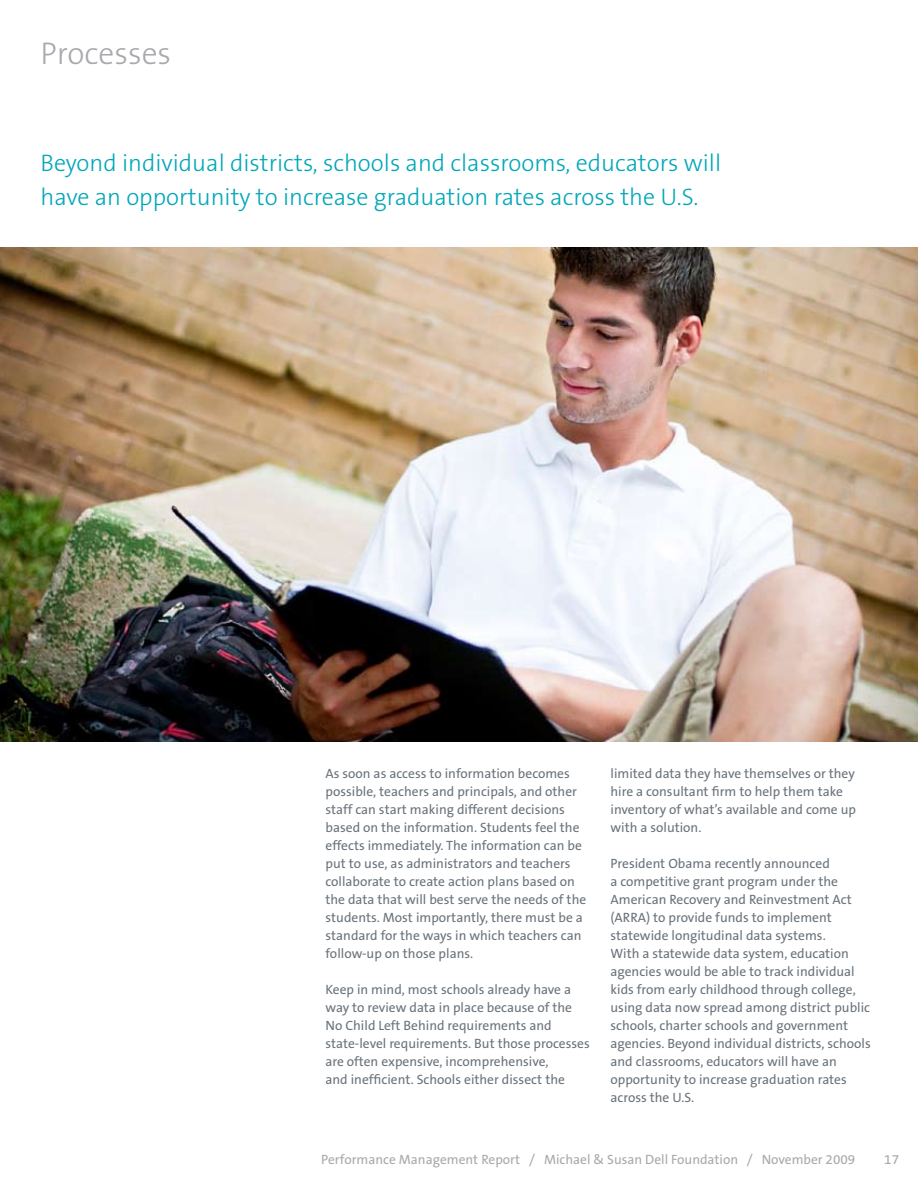
<style>
.page{position:relative;width:918px;height:1188px;background:#fff}
.page>*{position:absolute;margin:0;border:0;box-sizing:border-box;transform-origin:0 0}
.t1{font:300 31.5px "The Sans B3";color:#a7a9ac}
.t2{font:300 24px/34.5px "The Sans B3";color:#00a7b8}
.t3{font:13.5px/18px "The Sans B5 Plain";color:#6a737b}
.t4{font:13.5px "The Sans B5 Plain";color:#a7a9ac}
</style>
<div class="page">
<img style="left:0;top:248px;width:918px;height:493px">
<h1 class="t1" style="left:40px;top:36px;width:132px">Processes</h1>
<h2 class="t2" style="left:40px;top:146px;width:682px">Beyond individual districts, schools and classrooms, educators will have an opportunity to increase graduation rates across the U.S.</h2>
<p class="t3" style="left:326px;top:765px;width:262px">As soon as access to information becomes possible, teachers and principals, and other staff can start making different decisions based on the information. Students feel the effects immediately. The information can be put to use, as administrators and teachers collaborate to create action plans based on the data that will best serve the needs of the students. Most importantly, there must be a standard for the ways in which teachers can follow-up on those plans.</p>
<p class="t3" style="left:326px;top:981px;width:266px">Keep in mind, most schools already have a way to review data in place because of the No Child Left Behind requirements and state-level requirements. But those processes are often expensive, incomprehensive,<br>and inefficient. Schools either dissect the</p>
<p class="t3" style="left:611px;top:765px;width:247px">limited data they have themselves or they hire a consultant firm to help them take inventory of what’s available and come up with a solution.</p>
<p class="t3" style="left:611px;top:855px;width:262px">President Obama recently announced<br>a competitive grant program under the American Recovery and Reinvestment Act (ARRA) to provide funds to implement statewide longitudinal data systems.<br>With a statewide data system, education agencies would be able to track individual kids from early childhood through college, using data now spread among district public schools, charter schools and government agencies. Beyond individual districts, schools and classrooms, educators will have an opportunity to increase graduation rates across the U.S.</p>
<p class="t4" style="left:321px;top:1152px;width:536px">Performance Management Report / Michael &amp; Susan Dell Foundation / November 2009</p>
<p class="t4" style="left:884px;top:1152px;width:16px">17</p>
</div>
